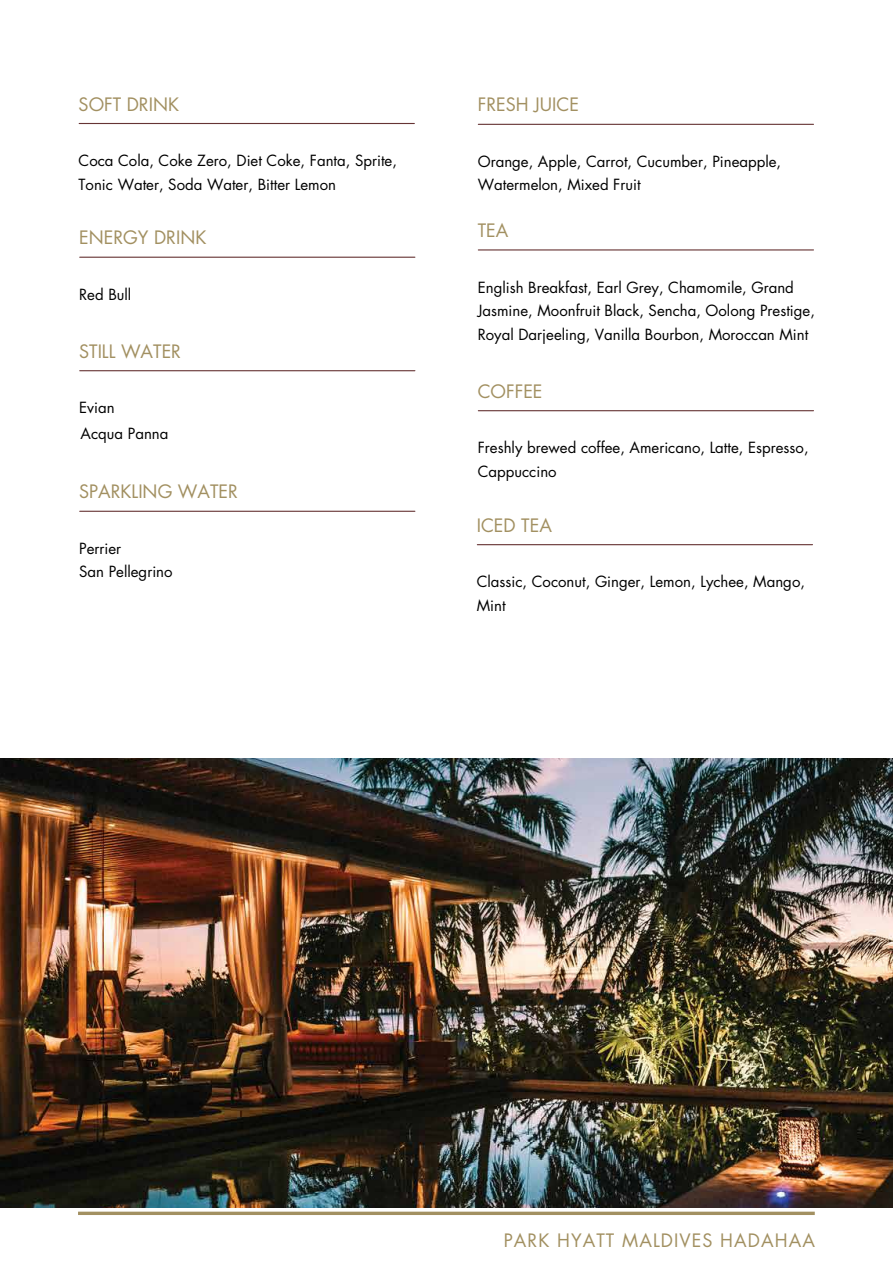
<style>
.page{position:relative;width:893px;height:1264px;background:#fff}
.page>*{position:absolute;margin:0;border:0;box-sizing:border-box;transform-origin:0 0}
.t1{font:18px "Futura Std";color:#a29061}
.t2{font:18px "Futura Std";letter-spacing:.06em;color:#a29061}
.t3{font:15px/23.5px "Futura Std";color:#000}
.s1{font-family:"Futura"}
</style>
<div class="page">
<hr style="left:78px;top:1211px;width:736px;height:3px;background:#a29061">
<img style="left:0;top:758px;width:892px;height:449px">
<hr style="left:478px;top:124px;width:335px;height:1px;background:#663434">
<hr style="left:478px;top:249px;width:335px;height:1px;background:#663434">
<hr style="left:478px;top:410px;width:335px;height:1px;background:#663434">
<hr style="left:477px;top:544px;width:335px;height:1px;background:#663434">
<hr style="left:79px;top:123px;width:335px;height:1px;background:#663434">
<hr style="left:80px;top:257px;width:335px;height:1px;background:#663434">
<hr style="left:80px;top:370px;width:335px;height:1px;background:#663434">
<hr style="left:80px;top:510px;width:335px;height:2px;background:#663434">
<p class="t1" style="left:79px;top:93px;width:102px">SOFT DRINK</p>
<p class="t3" style="left:79px;top:149px;width:320px">Coca Cola, Coke Zero, Diet Coke, Fanta, Sprite,<br>Tonic Water, Soda Water, Bitter Lemon</p>
<p class="t1" style="left:79px;top:226px;width:129px">ENERGY DRINK</p>
<p class="t3" style="left:79px;top:282px;width:54px">Red Bull</p>
<p class="t1" style="left:79px;top:340px;width:103px">STILL WATER</p>
<p class="t3" style="left:79px;top:396px;width:37px">Evian</p>
<p class="t3" style="left:81px;top:421px;width:89px">Acqua Panna</p>
<p class="t1" style="left:79px;top:480px;width:160px">SPARKLING WATER</p>
<p class="t3" style="left:79px;top:536px;width:95px">Perrier<br>San Pellegrino</p>
<p class="t1" style="left:477px;top:93px;width:103px">FRESH JUICE</p>
<p class="t3" style="left:477px;top:149px;width:305px">Orange, Apple, Carrot, Cucumber, Pineapple,<br>Watermelon, Mixed Fruit</p>
<p class="t1" style="left:477px;top:219px;width:32px">TEA</p>
<p class="t3" style="left:477px;top:275px;width:339px">English Breakfast, Earl Grey, Chamomile, Grand<br>Jasmine, Moonfruit Black, Sencha, Oolong Prestige,<br>Royal Darjeeling, Vanilla Bourbon, Moroccan Mint</p>
<p class="t1" style="left:477px;top:380px;width:66px">COFFEE</p>
<p class="t3" style="left:477px;top:436px;width:332px">Freshly brewed coffee, Americano, Latte, Espresso,<br>Cappuccino</p>
<p class="t1" style="left:476px;top:514px;width:77px">ICED TEA</p>
<p class="t3" style="left:476px;top:570px;width:330px">Classic, Coconut, Ginger, Lemon, Lychee, Mango<span class="s1">,<br></span>Mint</p>
<p class="t2" style="left:503px;top:1228px;width:312px">PARK HYATT MALDIVES HADAHAA</p>
</div>
